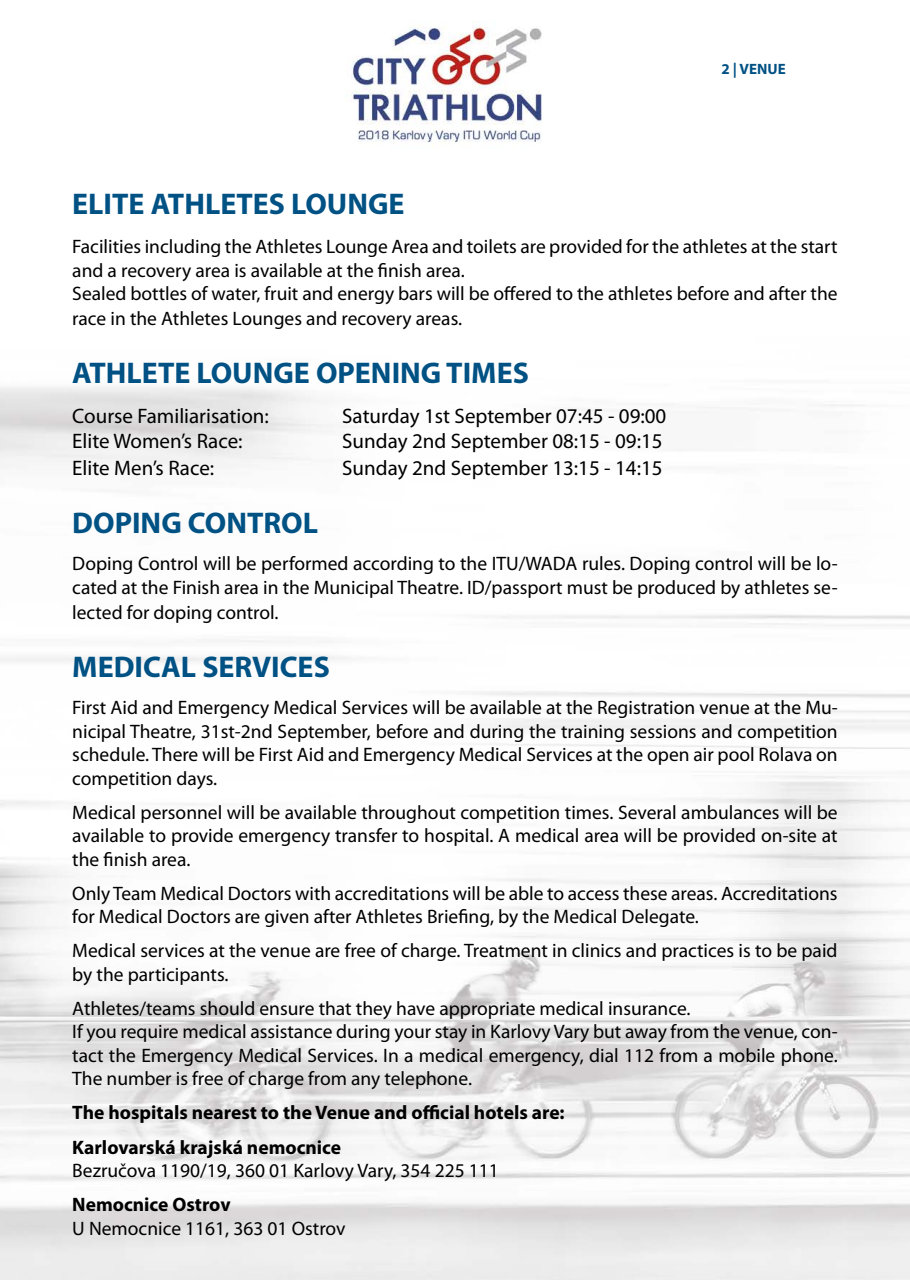
<style>
.page{position:relative;width:910px;height:1280px;background:#fff}
.page>*{position:absolute;margin:0;border:0;box-sizing:border-box;transform-origin:0 0}
.t1{font:700 30px "Myriad Pro";color:#005184}
.t2{font:21px "Myriad Pro";color:#000}
.t3{font:19.5px/23.4px "Myriad Pro";color:#000}
.t4{font:700 19.5px/34.2px "Myriad Pro";color:#000}
.t5{font:700 15px "Myriad Pro";color:#005184}
</style>
<div class="page">
<img style="left:0;top:21px;width:910px;height:1259px">
<p class="t5" style="left:721px;top:60px;width:66px">2 | VENUE</p>
<h1 class="t1" style="left:72px;top:187px;width:334px">ELITE ATHLETES LOUNGE</h1>
<p class="t3" style="left:72px;top:236px;width:767px">Facilities including the Athletes Lounge Area and toilets are provided for the athletes at the start and a recovery area is available at the finish area.<br>Sealed bottles of water, fruit and energy bars will be offered to the athletes before and after the</p>
<p class="t3" style="left:72px;top:308px;width:391px">race in the Athletes Lounges and recovery areas.</p>
<h1 class="t1" style="left:72px;top:356px;width:458px">ATHLETE LOUNGE OPENING TIMES</h1>
<p class="t2" style="left:72px;top:404px;width:198px">Course Familiarisation:</p>
<p class="t2" style="left:342px;top:404px;width:326px">Saturday 1st September 07:45 - 09:00</p>
<p class="t2" style="left:72px;top:429px;width:172px">Elite Women’s Race:</p>
<p class="t2" style="left:342px;top:429px;width:322px">Sunday 2nd September 08:15 - 09:15</p>
<p class="t2" style="left:72px;top:456px;width:143px">Elite Men’s Race:</p>
<p class="t2" style="left:342px;top:456px;width:322px">Sunday 2nd September 13:15 - 14:15</p>
<h1 class="t1" style="left:72px;top:506px;width:247px">DOPING CONTROL</h1>
<p class="t3" style="left:72px;top:552px;width:767px">Doping Control will be performed according to the ITU/WADA rules. Doping control will be lo&shy;cated at the Finish area in the Municipal Theatre. ID/passport must be produced by athletes se-</p>
<p class="t3" style="left:72px;top:601px;width:208px">lected for doping control.</p>
<h1 class="t1" style="left:72px;top:650px;width:259px">MEDICAL SERVICES</h1>
<p class="t3" style="left:72px;top:696px;width:767px;text-align:justify">First Aid and Emergency Medical Services will be available at the Registration venue at the Mu&shy;nicipal Theatre, 31st-2nd September, before and during the training sessions and competition schedule. There will be First Aid and Emergency Medical Services at the open air pool Rolava on competition days.</p>
<p class="t3" style="left:72px;top:801px;width:767px;text-align:justify">Medical personnel will be available throughout competition times. Several ambulances will be available to provide emergency transfer to hospital. A medical area will be provided on-site at the finish area.</p>
<p class="t3" style="left:72px;top:882px;width:767px">Only Team Medical Doctors with accreditations will be able to access these areas. Accreditations for Medical Doctors are given after Athletes Briefing, by the Medical Delegate.</p>
<p class="t3" style="left:72px;top:939px;width:767px">Medical services at the venue are free of charge. Treatment in clinics and practices is to be paid by the participants.</p>
<p class="t3" style="left:72px;top:997px;width:767px">Athletes/teams should ensure that they have appropriate medical insurance.<br>If you require medical assistance during your stay in Karlovy Vary but away from the venue, con&shy;tact the Emergency Medical Services. In a medical emergency, dial 112 from a mobile phone.<br>The number is free of charge from any telephone.</p>
<p class="t4" style="left:72px;top:1096px;width:494px">The hospitals nearest to the Venue and official hotels are:<br>Karlovarská krajská nemocnice</p>
<p class="t3" style="left:72px;top:1159px;width:428px">Bezručova 1190/19, 360 01 Karlovy Vary, 354 225 111</p>
<p class="t4" style="left:72px;top:1188px;width:160px">Nemocnice Ostrov</p>
<p class="t3" style="left:72px;top:1217px;width:275px">U Nemocnice 1161, 363 01 Ostrov</p>
</div>
